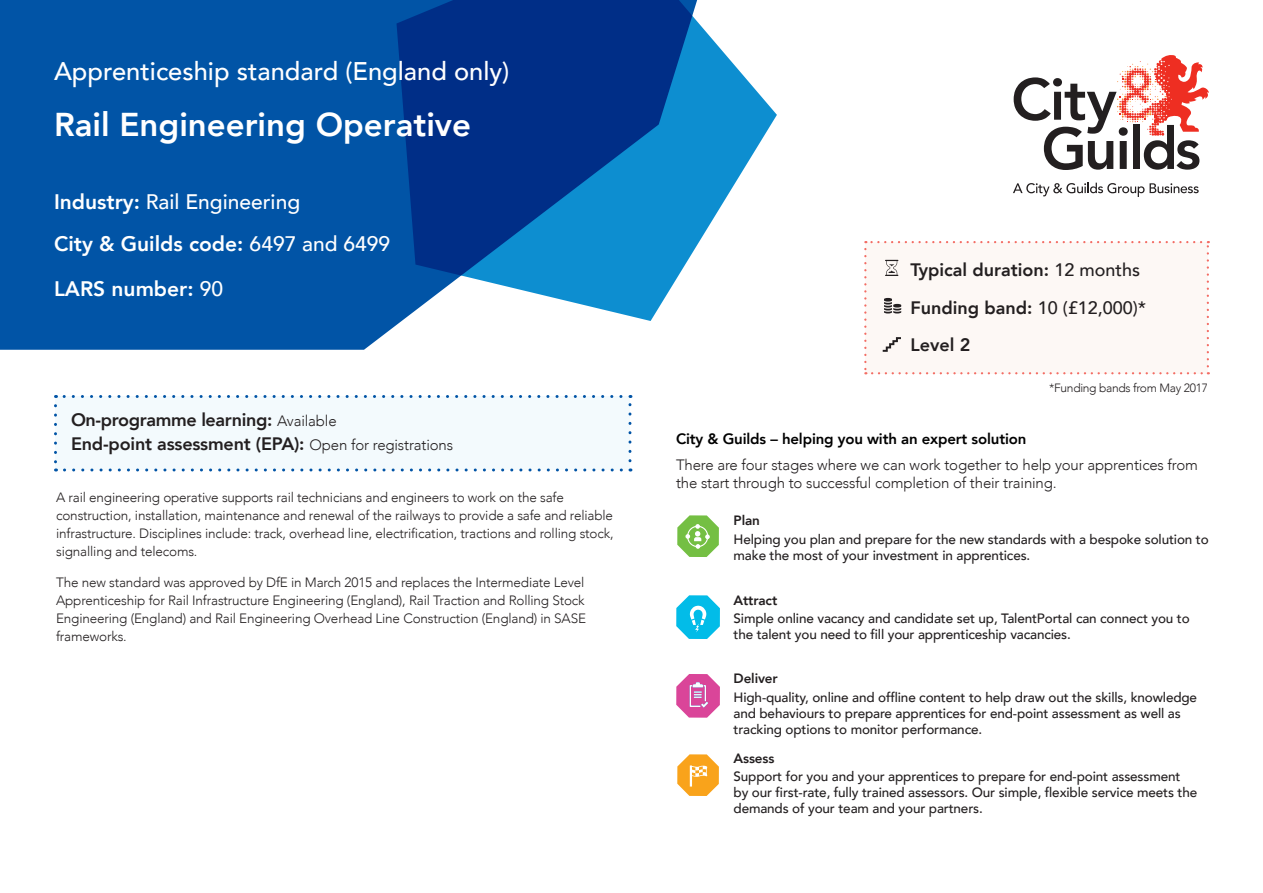
<style>
.page{position:relative;width:1263px;height:893px;background:#fff}
.page>*{position:absolute;margin:0;border:0;box-sizing:border-box;transform-origin:0 0}
.t1{font:800 33px "Avenir";color:#fff}
.t2{font:500 25.5px "Avenir";color:#fff}
.t3{font:800 21px "Avenir";color:#fff}
.t4{font:500 21px "Avenir";color:#fff}
.t5{font:800 18px/24px "Avenir";letter-spacing:-.01em;color:#231f20}
.t6{font:300 15px/18px "Avenir";letter-spacing:-.01em;color:#231f20}
.t7{font:800 15px "Avenir";letter-spacing:-.01em;color:#000}
.t8{font:500 13.5px/16.2px "Avenir";letter-spacing:-.01em;color:#231f20}
.t9{font:300 13.5px/18px "Avenir";letter-spacing:-.01em;color:#231f20}
.t10{font:800 13.5px "Avenir";letter-spacing:-.01em;color:#231f20}
.t11{font:300 12px "Avenir";letter-spacing:-.025em;color:#231f20}
.s1{font-weight:800}
.s2{font-weight:500}
.s3{font-weight:300;font-size:15px}
</style>
<div class="page">
<div style="left:0;top:0;width:402px;height:350px;background:#0154a6"></div>
<svg style="left:396px;top:0;width:381px;height:321px"></svg>
<div style="left:865px;top:242px;width:343px;height:131px;background:#fdf5f1"></div>
<svg style="left:864px;top:249px;width:2px;height:125px"></svg>
<svg style="left:872px;top:372px;width:337px;height:2px"></svg>
<svg style="left:1207px;top:241px;width:2px;height:125px"></svg>
<svg style="left:865px;top:241px;width:336px;height:2px"></svg>
<svg style="left:885px;top:260px;width:13px;height:16px"></svg>
<svg style="left:884px;top:298px;width:17px;height:15px"></svg>
<svg style="left:883px;top:337px;width:18px;height:15px"></svg>
<svg style="left:1014px;top:55px;width:195px;height:115px"></svg>
<svg style="left:1013px;top:183px;width:186px;height:14px"></svg>
<svg style="left:676px;top:674px;width:44px;height:44px"></svg>
<svg style="left:677px;top:754px;width:42px;height:42px"></svg>
<svg style="left:677px;top:515px;width:42px;height:42px"></svg>
<svg style="left:676px;top:595px;width:44px;height:44px"></svg>
<div style="left:56px;top:396px;width:574px;height:74px;background:#f3fafd"></div>
<svg style="left:54px;top:406px;width:3px;height:65px"></svg>
<svg style="left:64px;top:468px;width:567px;height:3px"></svg>
<svg style="left:628px;top:395px;width:3px;height:66px"></svg>
<svg style="left:56px;top:395px;width:565px;height:3px"></svg>
<p class="t2" style="left:54px;top:49px;width:457px">Apprenticeship standard (England only)</p>
<p class="t1" style="left:54px;top:99px;width:418px">Rail Engineering Operative</p>
<p class="t4" style="left:54px;top:183px;width:248px"><span class="s1">Industry:</span> Rail Engineering</p>
<p class="t3" style="left:54px;top:227px;width:338px">City &amp; Guilds code: <span class="s2">6497 and 6499</span></p>
<p class="t3" style="left:54px;top:273px;width:171px">LARS number: <span class="s2">90</span></p>
<p class="t5" style="left:71px;top:408px;width:384px">On-programme learning: <span class="s3">Available<br></span>End-point assessment (EPA): <span class="s3">Open for registrations</span></p>
<p class="t9" style="left:56px;top:488px;width:559px">A rail engineering operative supports rail technicians and engineers to work on the safe construction, installation, maintenance and renewal of the railways to provide a safe and reliable infrastructure. Disciplines include: track, overhead line, electrification, tractions and rolling stock, signalling and telecoms.</p>
<p class="t9" style="left:56px;top:573px;width:531px;text-align:justify">The new standard was approved by DfE in March 2015 and replaces the Intermediate Level Apprenticeship for Rail Infrastructure Engineering (England), Rail Traction and Rolling Stock Engineering (England) and Rail Engineering Overhead Line Construction (England) in SASE frameworks.</p>
<p class="t5" style="left:910px;top:258px;width:231px">Typical duration: <span class="s2">12 months</span></p>
<p class="t5" style="left:910px;top:295px;width:237px">Funding band: <span class="s2">10 (£12,000)*</span></p>
<p class="t5" style="left:910px;top:333px;width:62px">Level 2</p>
<p class="t11" style="left:1049px;top:381px;width:160px">*Funding bands from May 2017</p>
<p class="t7" style="left:676px;top:427px;width:352px">City &amp; Guilds – helping you with an expert solution</p>
<p class="t6" style="left:676px;top:456px;width:523px">There are four stages where we can work together to help your apprentices from the start through to successful completion of their training.</p>
<p class="t10" style="left:733px;top:510px;width:28px">Plan</p>
<p class="t8" style="left:733px;top:530px;width:477px">Helping you plan and prepare for the new standards with a bespoke solution to make the most of your investment in apprentices.</p>
<p class="t10" style="left:733px;top:590px;width:45px">Attract</p>
<p class="t8" style="left:733px;top:610px;width:458px">Simple online vacancy and candidate set up, TalentPortal can connect you to the talent you need to fill your apprenticeship vacancies.</p>
<p class="t10" style="left:733px;top:668px;width:46px">Deliver</p>
<p class="t8" style="left:733px;top:688px;width:465px">High-quality, online and offline content to help draw out the skills, knowledge and behaviours to prepare apprentices for end-point assessment as well as tracking options to monitor performance.</p>
<p class="t10" style="left:733px;top:747px;width:42px">Assess</p>
<p class="t8" style="left:733px;top:767px;width:465px">Support for you and your apprentices to prepare for end-point assessment by our first-rate, fully trained assessors. Our simple, flexible service meets the demands of your team and your partners.</p>
</div>
